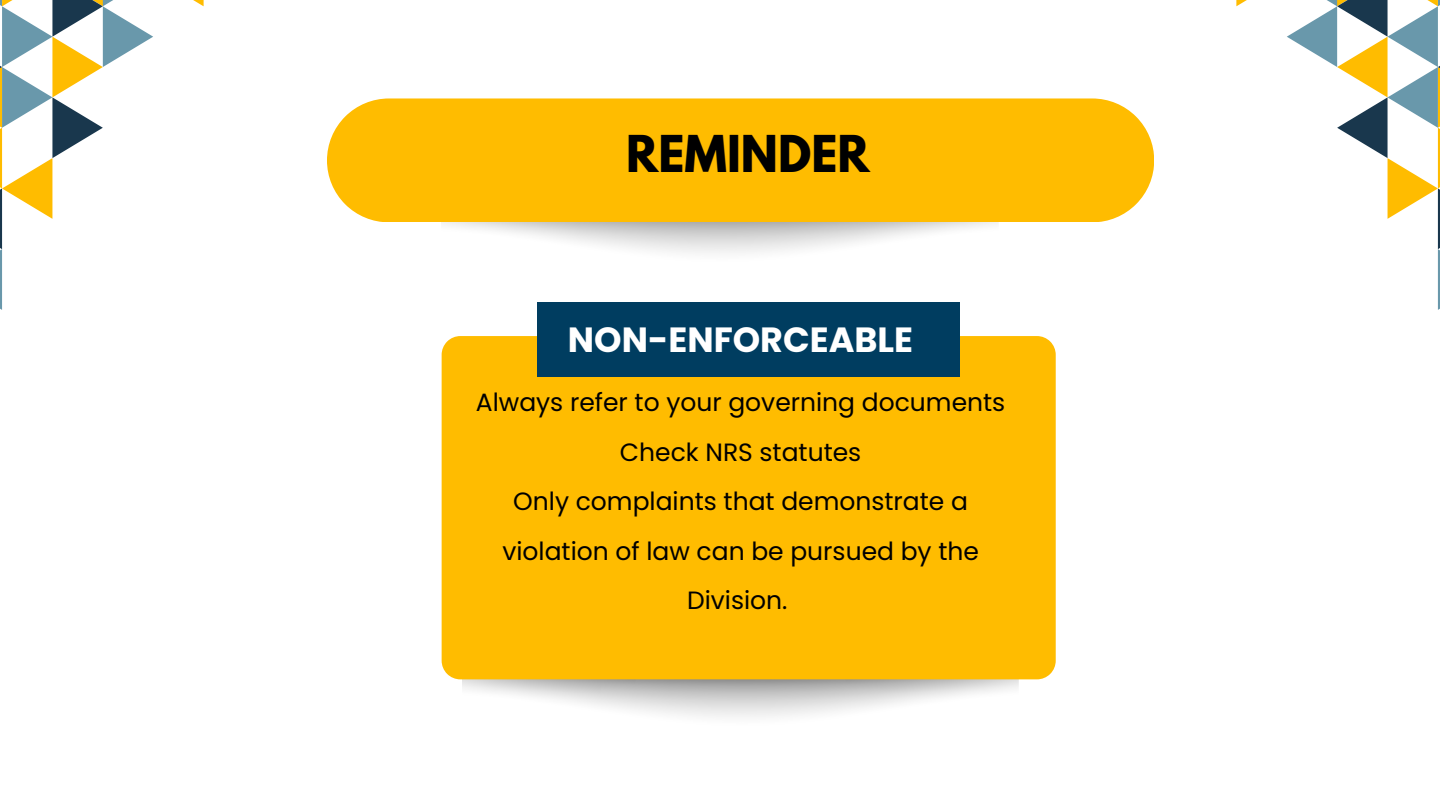
<style>
.page{position:relative;width:1440px;height:810px;background:#fff}
.page>*{position:absolute;margin:0;border:0;box-sizing:border-box;transform-origin:0 0}
.t1{font:700 45px "League Spartan";color:#000}
.t2{font:700 35px "Poppins";color:#fff}
.t3{font:25px "Poppins";color:#000}
</style>
<div class="page">
<div style="left:327px;top:98px;width:827px;height:124px;background:#ffbc00"></div>
<svg style="left:0;top:0;width:203px;height:310px"></svg>
<svg style="left:1236px;top:0;width:204px;height:310px"></svg>
<img style="left:462px;top:679px;width:557px;height:38px">
<div style="left:442px;top:336px;width:614px;height:343px;background:#ffbc00"></div>
<div style="left:537px;top:302px;width:423px;height:74px;background:#003d60"></div>
<h2 class="t1" style="left:626px;top:132px;width:245px">REMINDER</h2>
<h3 class="t2" style="left:568px;top:315px;width:347px">NON-ENFORCEABLE</h3>
<p class="t3" style="left:476px;top:385px;width:531px">Always refer to your governing documents</p>
<p class="t3" style="left:620px;top:435px;width:243px">Check NRS statutes</p>
<p class="t3" style="left:513px;top:484px;width:456px">Only complaints that demonstrate a</p>
<p class="t3" style="left:502px;top:534px;width:478px">violation of law can be pursued by the</p>
<p class="t3" style="left:687px;top:583px;width:102px">Division.</p>
</div>
